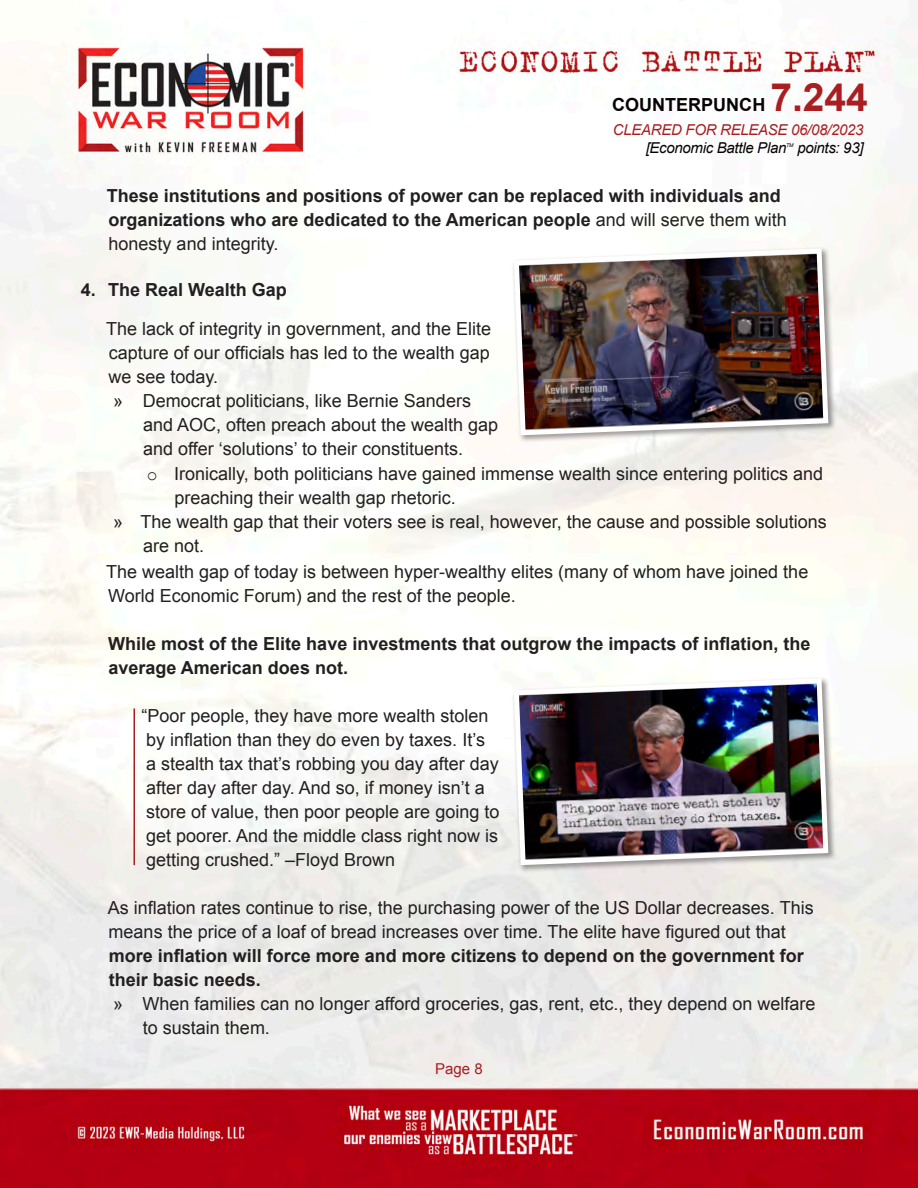
<style>
.page{position:relative;width:918px;height:1188px;background:#fff}
.page>*{position:absolute;margin:0;border:0;box-sizing:border-box;transform-origin:0 0}
.t1{font:18px/24px "Arial";color:#231f20}
.Main_Number_Section{font:700 18px/24px "Arial";color:#231f20}
.t2{font:700 18px "Arial";color:#080302}
.t3{font:italic 15px "Arial";letter-spacing:-.02em;color:#080302}
.t4{font:italic 15px "Arial";letter-spacing:-.02em;color:#aa1e21}
.t5{font:15px "Arial";color:#aa1e21}
.t6{font:italic 5.25px "Arial";color:#080302}
.s1{font-size:39px;color:#aa1e21}
.s2{font-weight:400}
.s3{font-family:"Courier New"}
.s4{font-weight:700}
</style>
<div class="page">
<img style="left:0;top:5px;width:918px;height:1183px">
<hr style="left:134px;top:708px;width:1px;height:157px;background:#aa1e21">
<div style="left:512px;top:246px;width:324px;height:197px;background:#231f20;opacity:.48"></div>
<img style="left:511px;top:246px;width:320px;height:192px">
<div style="left:512px;top:676px;width:324px;height:197px;background:#231f20;opacity:.48"></div>
<img style="left:511px;top:676px;width:320px;height:192px">
<p class="t2" style="left:612px;top:93px;width:257px">COUNTERPUNCH <span class="s1">7.244</span></p>
<p class="t4" style="left:613px;top:120px;width:252px">CLEARED FOR RELEASE 06/08/2023</p>
<p class="t3" style="left:646px;top:138px;width:142px">[Economic Battle Plan</p>
<p class="t6" style="left:786px;top:141px;width:9px">TM</p>
<p class="t3" style="left:797px;top:138px;width:68px">points: 93]</p>
<p class="Main_Number_Section" style="left:107px;top:184px;width:682px">These institutions and positions of power can be replaced with individuals and organizations who are dedicated to the American people <span class="s2">and will serve them with honesty and integrity.</span></p>
<p class="Main_Number_Section" style="left:81px;top:278px;width:207px">4. The Real Wealth Gap</p>
<p class="t1" style="left:106px;top:317px;width:387px;text-align:justify">The lack of integrity in government, and the Elite capture of our officials has led to the wealth gap we see today.</p>
<p class="t1" style="left:143px;top:389px;width:357px;text-indent:-30px">» Democrat politicians, like Bernie Sanders and AOC, often preach about the wealth gap and offer ‘solutions’ to their constituents.</p>
<p class="t1" style="left:175px;top:462px;width:650px;text-indent:-28px"><span class="s3">o</span> Ironically, both politicians have gained immense wealth since entering politics and preaching their wealth gap rhetoric.</p>
<p class="t1" style="left:143px;top:510px;width:685px;text-indent:-30px">» The wealth gap that their voters see is real, however, the cause and possible solutions are not.</p>
<p class="t1" style="left:106px;top:560px;width:704px">The wealth gap of today is between hyper-wealthy elites (many of whom have joined the<br>World Economic Forum) and the rest of the people.</p>
<p class="Main_Number_Section" style="left:108px;top:632px;width:704px">While most of the Elite have investments that outgrow the impacts of inflation, the average American does not.</p>
<p class="t1" style="left:141px;top:704px;width:360px">“Poor people, they have more wealth stolen by inflation than they do even by taxes. It’s<br>a stealth tax that’s robbing you day after day after day after day. And so, if money isn’t a store of value, then poor people are going to get poorer. And the middle class right now is getting crushed.” –Floyd Brown</p>
<p class="t1" style="left:108px;top:896px;width:708px">As inflation rates continue to rise, the purchasing power of the US Dollar decreases. This means the price of a loaf of bread increases over time. The elite have figured out that <span class="s4">more inflation will force more and more citizens to depend on the government for their basic needs.</span></p>
<p class="t1" style="left:143px;top:992px;width:674px;text-indent:-30px">» When families can no longer afford groceries, gas, rent, etc., they depend on welfare to sustain them.</p>
<p class="t5" style="left:435px;top:1059px;width:49px">Page 8</p>
</div>
